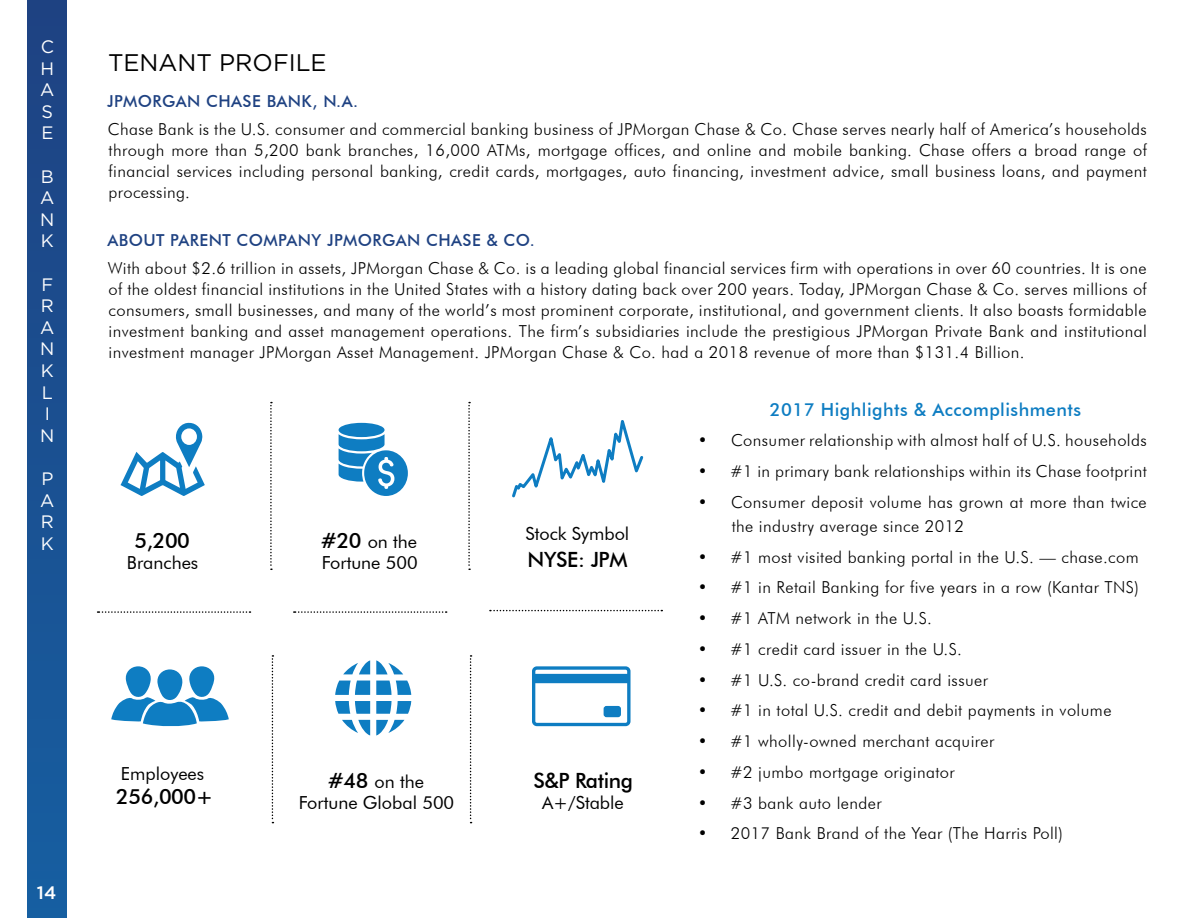
<style>
.page{position:relative;width:1188px;height:918px;background:#fff}
.page>*{position:absolute;margin:0;border:0;box-sizing:border-box;transform-origin:0 0}
.t1{font:24px "Gotham";color:#000}
.t2{font:500 21px "Futura BT";letter-spacing:-.02em;color:#000}
.t3{font:18px/21px "Futura BT";color:#000;text-align:center}
.t4{font:500 18px "Futura BT";letter-spacing:.025em;color:#0e7dc2}
.t5{font:18px/21.6px "Gotham";color:#fff;text-align:justify}
.t6{font:500 18px "Gotham";color:#fff}
.t7{font:300 16.5px/21px "Futura BT";letter-spacing:.025em;color:#000;text-align:justify}
.t8{font:500 16.5px "Futura BT";letter-spacing:.025em;color:#1f4282}
.s1{font-weight:500;font-size:21px}
</style>
<div class="page">
<div style="left:27px;top:0;width:40px;height:918px;background:linear-gradient(to bottom,#1e4282,#165fa1)"></div>
<svg style="left:512px;top:420px;width:132px;height:78px"></svg>
<svg style="left:270px;top:402px;width:2px;height:168px"></svg>
<svg style="left:111px;top:666px;width:118px;height:61px"></svg>
<svg style="left:121px;top:422px;width:84px;height:74px"></svg>
<svg style="left:335px;top:701px;width:35px;height:13px"></svg>
<svg style="left:342px;top:720px;width:28px;height:16px"></svg>
<svg style="left:376px;top:720px;width:28px;height:16px"></svg>
<svg style="left:376px;top:701px;width:35px;height:13px"></svg>
<svg style="left:335px;top:681px;width:35px;height:14px"></svg>
<svg style="left:376px;top:660px;width:27px;height:14px"></svg>
<svg style="left:376px;top:681px;width:35px;height:14px"></svg>
<svg style="left:343px;top:660px;width:27px;height:14px"></svg>
<svg style="left:98px;top:611px;width:152px;height:2px"></svg>
<div style="left:532px;top:666px;width:99px;height:60px;border:3px solid #0e7dc2;border-radius:3px"></div>
<div style="left:533px;top:674px;width:97px;height:9px;background:#0e7dc2"></div>
<div style="left:604px;top:707px;width:16px;height:9px;background:#0e7dc2;border-radius:2px"></div>
<div style="left:604px;top:706px;width:17px;height:11px;border:2px solid #0e7dc2;border-radius:2px"></div>
<svg style="left:294px;top:611px;width:153px;height:2px"></svg>
<svg style="left:490px;top:610px;width:172px;height:1px"></svg>
<svg style="left:468px;top:402px;width:2px;height:168px"></svg>
<svg style="left:272px;top:655px;width:1px;height:168px"></svg>
<svg style="left:470px;top:655px;width:2px;height:168px"></svg>
<svg style="left:339px;top:423px;width:69px;height:73px"></svg>
<p class="t5" style="left:40px;top:36px;width:16px">C H A S E</p>
<p class="t5" style="left:40px;top:165px;width:16px">B A N K</p>
<p class="t5" style="left:40px;top:273px;width:16px;text-align:left">F<br>R<br>A<br>N<br>K<br>L<br>I<br>N</p>
<p class="t5" style="left:40px;top:468px;width:16px">P A R K</p>
<p class="t6" style="left:37px;top:881px;width:21px">14</p>
<h1 class="t1" style="left:108px;top:48px;width:220px">TENANT PROFILE</h1>
<p class="t8" style="left:107px;top:91px;width:252px">JPMORGAN CHASE BANK, N.A.</p>
<p class="t7" style="left:108px;top:118px;width:1041px">Chase Bank is the U.S. consumer and commercial banking business of JPMorgan Chase &amp; Co. Chase serves nearly half of America’s households through more than 5,200 bank branches, 16,000 ATMs, mortgage offices, and online and mobile banking. Chase offers a broad range of financial services including personal banking, credit cards, mortgages, auto financing, investment advice, small business loans, and payment processing.</p>
<p class="t8" style="left:107px;top:230px;width:429px">ABOUT PARENT COMPANY JPMORGAN CHASE &amp; CO.</p>
<p class="t7" style="left:108px;top:257px;width:1041px">With about $2.6 trillion in assets, JPMorgan Chase &amp; Co. is a leading global financial services firm with operations in over 60 countries. It is one of the oldest financial institutions in the United States with a history dating back over 200 years. Today, JPMorgan Chase &amp; Co. serves millions of consumers, small businesses, and many of the world’s most prominent corporate, institutional, and government clients. It also boasts formidable investment banking and asset management operations. The firm’s subsidiaries include the prestigious JPMorgan Private Bank and institutional investment manager JPMorgan Asset Management. JPMorgan Chase &amp; Co. had a 2018 revenue of more than $131.4 Billion.</p>
<p class="t2" style="left:135px;top:527px;width:57px">5,200</p>
<p class="t3" style="left:127px;top:552px;width:73px">Branches</p>
<p class="t3" style="left:121px;top:763px;width:85px">Employees</p>
<p class="t2" style="left:116px;top:783px;width:98px">256,000+</p>
<p class="t3" style="left:321px;top:531px;width:98px;text-align:left"><span class="s1">#20</span> on the<br>Fortune 500</p>
<p class="t3" style="left:299px;top:770px;width:157px"><span class="s1">#48</span> on the<br>Fortune Global 500</p>
<p class="t3" style="left:526px;top:523px;width:105px">Stock Symbol</p>
<p class="t2" style="left:528px;top:547px;width:101px">NYSE: JPM</p>
<p class="t2" style="left:534px;top:767px;width:101px">S&amp;P Rating</p>
<p class="t3" style="left:542px;top:791px;width:83px">A+/Stable</p>
<p class="t4" style="left:770px;top:398px;width:313px">2017 Highlights &amp; Accomplishments</p>
<p class="t7" style="left:698px;top:430px;width:451px">• Consumer relationship with almost half of U.S. households</p>
<p class="t7" style="left:698px;top:461px;width:451px">• #1 in primary bank relationships within its Chase footprint</p>
<p class="t7" style="left:732px;top:490px;width:417px;line-height:24px;text-indent:-34px">• Consumer deposit volume has grown at more than twice the industry average since 2012</p>
<p class="t7" style="left:698px;top:546px;width:443px">• #1 most visited banking portal in the U.S. — chase.com</p>
<p class="t7" style="left:698px;top:577px;width:443px">• #1 in Retail Banking for five years in a row (Kantar TNS)</p>
<p class="t7" style="left:698px;top:608px;width:236px">• #1 ATM network in the U.S.</p>
<p class="t7" style="left:698px;top:638px;width:266px">• #1 credit card issuer in the U.S.</p>
<p class="t7" style="left:698px;top:669px;width:292px">• #1 U.S. co-brand credit card issuer</p>
<p class="t7" style="left:698px;top:700px;width:415px">• #1 in total U.S. credit and debit payments in volume</p>
<p class="t7" style="left:698px;top:731px;width:298px">• #1 wholly-owned merchant acquirer</p>
<p class="t7" style="left:698px;top:761px;width:258px">• #2 jumbo mortgage originator</p>
<p class="t7" style="left:698px;top:792px;width:185px">• #3 bank auto lender</p>
<p class="t7" style="left:698px;top:823px;width:367px">• 2017 Bank Brand of the Year (The Harris Poll)</p>
</div>
